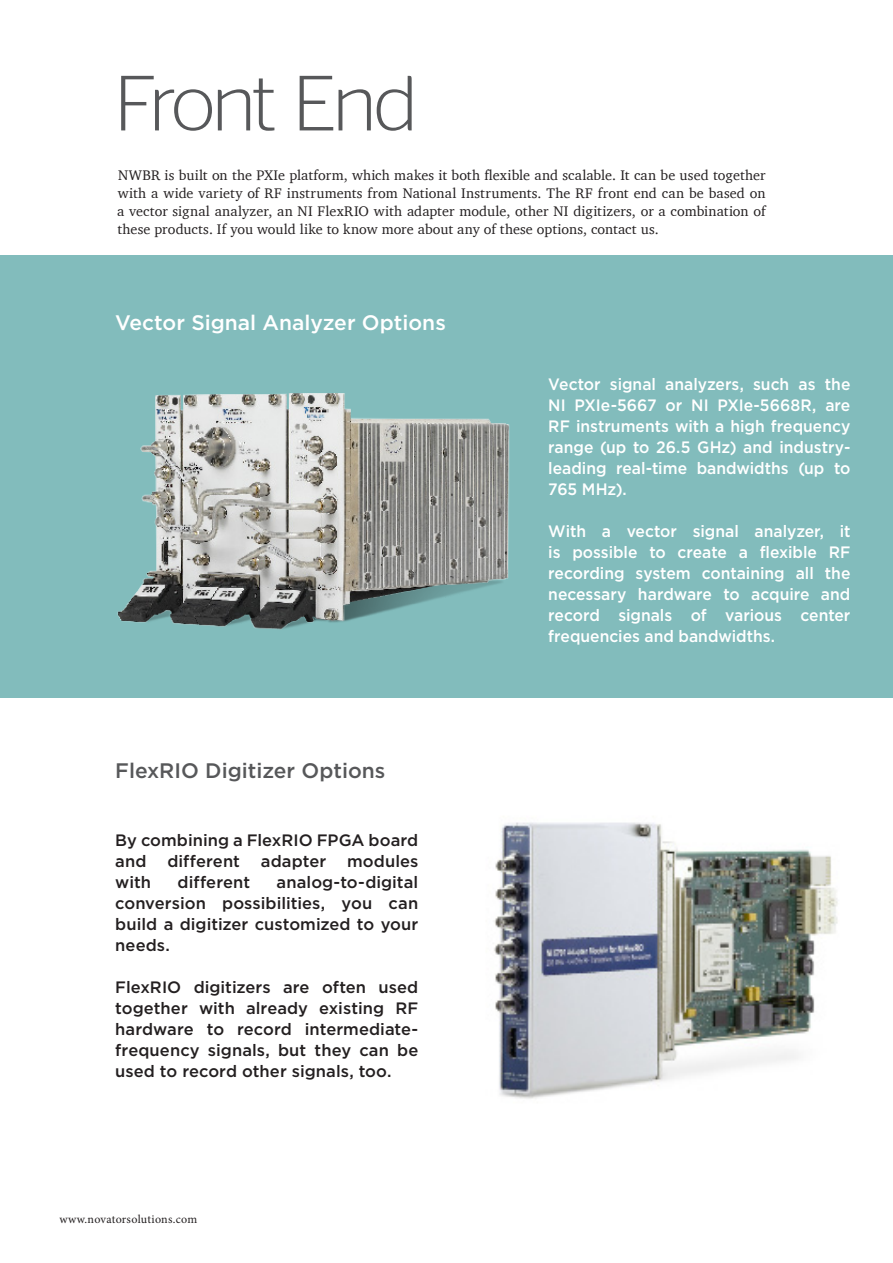
<style>
.page{position:relative;width:893px;height:1263px;background:#fff}
.page>*{position:absolute;margin:0;border:0;box-sizing:border-box;transform-origin:0 0}
.rubbe_Stag_sans_ligh{font:300 78px "Stag Sans";letter-spacing:-.035em;color:#57585a}
.Mellis_Gotham_medium{font:500 21px "Gotham";color:#fff}
.Mellis_Gotham_20_dar{font:500 21px "Gotham";color:#57585a}
.Ingress_Gotham_mediu{font:500 16.5px/21px "Gotham";color:#fff;text-align:justify;scale:.95 1}
.Ingress_Gotham_mediu-2{font:500 16.5px/21px "Gotham";letter-spacing:.005em;color:#231f20;text-align:justify}
.bröd_Charter_9_5_12{font:14.25px/18px "Charter";letter-spacing:-.005em;color:#231f20;text-align:justify}
.t1{font:12px "Minion Pro";letter-spacing:.02em;color:#231f20}
</style>
<div class="page">
<div style="left:0;top:255px;width:893px;height:442px;background:#82bcbc"></div>
<img style="left:494px;top:822px;width:344px;height:277px">
<img style="left:117px;top:393px;width:393px;height:237px">
<p class="rubbe_Stag_sans_ligh" style="left:114px;top:60px;width:304px">Front End</p>
<p class="bröd_Charter_9_5_12" style="left:117px;top:166px;width:650px">NWBR is built on the PXIe platform, which makes it both flexible and scalable. It can be used together with a wide variety of RF instruments from National Instruments. The RF front end can be based on a vector signal analyzer, an NI FlexRIO with adapter module, other NI digitizers, or a combination of these products. If you would like to know more about any of these options, contact us.</p>
<p class="Mellis_Gotham_medium" style="left:115px;top:311px;width:332px">Vector Signal Analyzer Options</p>
<p class="Mellis_Gotham_20_dar" style="left:115px;top:758px;width:272px">FlexRIO Digitizer Options</p>
<p class="Ingress_Gotham_mediu-2" style="left:115px;top:829px;width:305px">By combining a FlexRIO FPGA board and</p>
<p class="Ingress_Gotham_mediu-2" style="left:167px;top:850px;width:74px">different</p>
<p class="Ingress_Gotham_mediu-2" style="left:261px;top:850px;width:67px">adapter</p>
<p class="Ingress_Gotham_mediu-2" style="left:347px;top:850px;width:73px">modules</p>
<p class="Ingress_Gotham_mediu-2" style="left:115px;top:871px;width:37px">with</p>
<p class="Ingress_Gotham_mediu-2" style="left:178px;top:871px;width:74px">different</p>
<p class="Ingress_Gotham_mediu-2" style="left:115px;top:871px;width:304px;text-indent:161px">analog-to-digital conversion possibilities, you can build a digitizer customized to your needs.</p>
<p class="Ingress_Gotham_mediu-2" style="left:115px;top:976px;width:305px">FlexRIO digitizers are often used together with already existing RF hardware to record intermediate&shy;frequency signals, but they can be used to record other signals, too.</p>
<p class="t1" style="left:60px;top:1211px;width:139px">www.novatorsolutions.com</p>
<p class="Ingress_Gotham_mediu" style="left:548px;top:373px;width:320px">Vector signal analyzers, such as the NI PXIe-5667 or NI PXIe-5668R, are RF instruments with a high frequency range (up to 26.5 GHz) and industry&shy;leading real-time bandwidths (up to 765 MHz).</p>
<p class="Ingress_Gotham_mediu" style="left:548px;top:520px;width:320px">With a vector signal analyzer, it is possible to create a flexible RF recording system containing all the necessary hardware to acquire and record signals of various center frequencies and bandwidths.</p>
</div>
